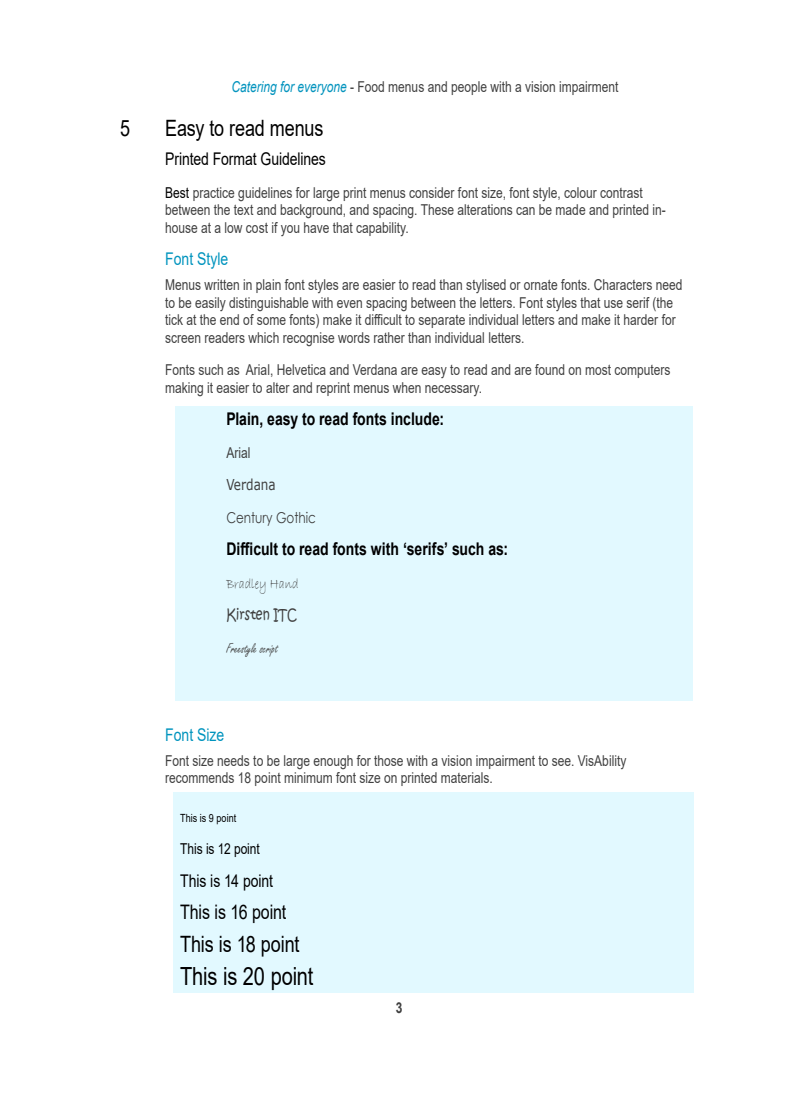
<style>
.page{position:relative;width:805px;height:1113px;background:#fff}
.page>*{position:absolute;margin:0;border:0;box-sizing:border-box;transform-origin:0 0}
.Text_box{font:25px "Arial";letter-spacing:-.005em;color:#000;scale:.8 1}
.Text_box_bullets{font:22.5px "Arial";letter-spacing:-.01em;color:#000;scale:.8 1}
.Text_box-2{font:22.5px "Arial";letter-spacing:-.005em;color:#000;scale:.8 1}
.Text_box-3{font:20px "Arial";letter-spacing:-.005em;color:#000;scale:.8 1}
.Heading_3{font:700 17.5px "Arial";color:#000;scale:.8 1}
.Heading_3-2{font:17.5px "Arial";letter-spacing:-.005em;color:#000;scale:.8 1}
.Heading_3_Blue{font:17.5px "Arial";color:#0094be;scale:.8 1}
.Text_box-4{font:17.5px "Arial";letter-spacing:-.005em;color:#000;scale:.8 1}
.Main_Paragraph_Style{font:15px/17.5px "Arial";color:#404040;scale:.8 1}
.Heading_3-3{font:15px/17.5px "Arial";color:#404040;scale:.8 1}
.Main_Paragraph_Style-2{font:15px "Freestyle Script";color:#404040;scale:.8 1}
.Main_Paragraph_Style-3{font:15px "Century Gothic";color:#404040;scale:.8 1}
.Text_box-5{font:15px "Arial";letter-spacing:-.005em;color:#000;scale:.8 1}
.Main_Paragraph_Style-4{font:15px "Bradley Hand ITC";color:#404040;scale:.8 1}
.Main_Paragraph_Style-5{font:15px "Kristen ITC";color:#404040;scale:.8 1}
.Main_Paragraph_Style-6{font:15px "Verdana";color:#404040;scale:.8 1}
.t1{font:700 15px "Arial";color:#404040;scale:.8 1}
.Text_box-6{font:11.25px "Arial";letter-spacing:.01em;color:#000;scale:.8 1}
.s1{font-style:italic;color:#0494be}
.s2{color:#000}
</style>
<div class="page">
<div style="left:175px;top:406px;width:517px;height:294px;background:#e2f9ff"></div>
<div style="left:174px;top:792px;width:519px;height:200px;background:#e2f9ff"></div>
<p class="Main_Paragraph_Style" style="left:231px;top:78px;width:485px"><span class="s1">Catering for everyone</span> - Food menus and people with a vision impairment</p>
<p class="Text_box_bullets" style="left:120px;top:113px;width:14px">5</p>
<p class="Text_box_bullets" style="left:165px;top:113px;width:199px">Easy to read menus</p>
<p class="Heading_3-2" style="left:165px;top:147px;width:202px">Printed Format Guidelines</p>
<p class="Heading_3-3" style="left:165px;top:184px;width:627px"><span class="s2">Best</span> practice guidelines for large print menus consider font size, font style, colour contrast between the text and background, and spacing. These alterations can be made and printed in&shy;house at a low cost if you have that capability.</p>
<p class="Heading_3_Blue" style="left:165px;top:247px;width:80px">Font Style</p>
<p class="Main_Paragraph_Style" style="left:165px;top:276px;width:648px">Menus written in plain font styles are easier to read than stylised or ornate fonts. Characters need to be easily distinguishable with even spacing between the letters. Font styles that use serif (the tick at the end of some fonts) make it difficult to separate individual letters and make it harder for screen readers which recognise words rather than individual letters.</p>
<p class="Main_Paragraph_Style" style="left:165px;top:361px;width:633px">Fonts such as Arial, Helvetica and Verdana are easy to read and are found on most computers making it easier to alter and reprint menus when necessary.</p>
<p class="Heading_3" style="left:226px;top:407px;width:273px">Plain, easy to read fonts include:</p>
<p class="Main_Paragraph_Style" style="left:226px;top:443px;width:31px">Arial</p>
<p class="Main_Paragraph_Style-6" style="left:226px;top:474px;width:63px">Verdana</p>
<p class="Main_Paragraph_Style-3" style="left:226px;top:507px;width:113px">Century Gothic</p>
<p class="Heading_3" style="left:226px;top:537px;width:354px">Difficult to read fonts with ‘serifs’ such as:</p>
<p class="Main_Paragraph_Style-4" style="left:226px;top:574px;width:92px">Bradley Hand</p>
<p class="Main_Paragraph_Style-5" style="left:226px;top:605px;width:90px">Kirsten ITC</p>
<p class="Main_Paragraph_Style-2" style="left:226px;top:640px;width:66px">Freestyle script</p>
<p class="Heading_3_Blue" style="left:165px;top:722px;width:75px">Font Size</p>
<p class="Main_Paragraph_Style" style="left:165px;top:751px;width:577px">Font size needs to be large enough for those with a vision impairment to see. VisAbility recommends 18 point minimum font size on printed materials.</p>
<p class="Text_box-6" style="left:180px;top:810px;width:72px">This is 9 point</p>
<p class="Text_box-5" style="left:180px;top:838px;width:101px">This is 12 point</p>
<p class="Text_box-4" style="left:180px;top:868px;width:117px">This is 14 point</p>
<p class="Text_box-3" style="left:180px;top:898px;width:134px">This is 16 point</p>
<p class="Text_box-2" style="left:180px;top:928px;width:150px">This is 18 point</p>
<p class="Text_box" style="left:180px;top:958px;width:168px">This is 20 point</p>
<p class="t1" style="left:395px;top:996px;width:10px">3</p>
</div>
